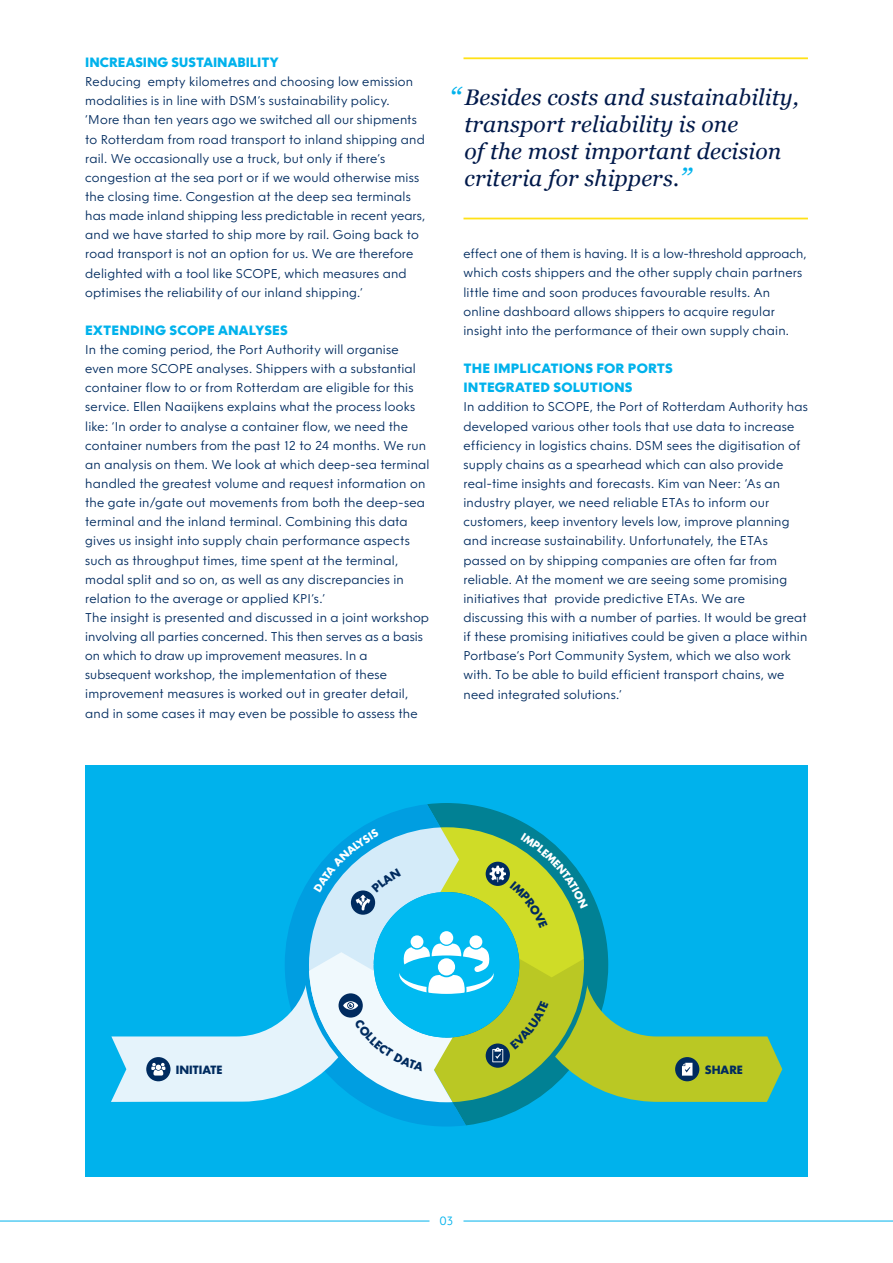
<style>
.page{position:relative;width:893px;height:1263px;background:#fff}
.page>*{position:absolute;margin:0;border:0;box-sizing:border-box;transform-origin:0 0}
.t1{font:italic 22.5px/27px "Georgia";letter-spacing:.005em;color:#00194a}
.t2{font:800 13.5px/19.2px "NLRTM";letter-spacing:.01em;color:#00b2ec}
.t3{font:300 12.75px/19.2px "NLRTM";letter-spacing:.015em;color:#002b5f}
.t4{font:300 12px "NLRTM";color:#00b2ec}
.t5{font:700 11.1px "Futura Std";color:#002b5f}
.s1{font-size:30px;color:#00b2ec}
</style>
<div class="page">
<div style="left:85px;top:765px;width:723px;height:412px;background:#00b2ec"></div>
<svg style="left:430px;top:803px;width:101px;height:322px;fill:#018194"></svg>
<svg style="left:363px;top:804px;width:103px;height:322px;fill:#009ee1"></svg>
<hr style="left:463px;top:57px;width:345px;height:2px;background:#ffe117">
<hr style="left:463px;top:218px;width:345px;height:1px;background:#ffe117">
<hr style="left:463px;top:1221px;width:430px;height:1px;background:#00b2ec">
<hr style="left:0;top:1221px;width:429px;height:1px;background:#00b2ec">
<svg style="left:111px;top:827px;width:671px;height:280px"></svg>
<p class="t2" style="left:85px;top:53px;width:195px">INCREASING SUSTAINABILITY</p>
<p class="t3" style="left:85px;top:72px;width:342px">Reducing empty kilometres and choosing low emission modalities is in line with DSM’s sustainability policy. ‘More than ten years ago we switched all our shipments to Rotterdam from road transport to inland shipping and rail. We occasionally use a truck, but only if there’s congestion at the sea port or if we would otherwise miss the closing time. Congestion at the deep sea terminals has made inland shipping less predictable in recent years, and we have started to ship more by rail. Going back to road transport is not an option for us. We are therefore delighted with a tool like SCOPE, which measures and optimises the reliability of our inland shipping.’</p>
<p class="t2" style="left:85px;top:321px;width:204px">EXTENDING SCOPE ANALYSES</p>
<p class="t3" style="left:85px;top:340px;width:346px">In the coming period, the Port Authority will organise even more SCOPE analyses. Shippers with a substantial container flow to or from Rotterdam are eligible for this service. Ellen Naaijkens explains what the process looks like: ‘In order to analyse a container flow, we need the container numbers from the past 12 to 24 months. We run an analysis on them. We look at which deep-sea terminal handled the greatest volume and request information on the gate in/gate out movements from both the deep-sea terminal and the inland terminal. Combining this data gives us insight into supply chain performance aspects such as throughput times, time spent at the terminal, modal split and so on, as well as any discrepancies in relation to the average or applied KPI’s.’<br>The insight is presented and discussed in a joint workshop involving all parties concerned. This then serves as a basis on which to draw up improvement measures. In a subsequent workshop, the implementation of these improvement measures is worked out in greater detail, and in some cases it may even be possible to assess the</p>
<h1 class="t1" style="left:464px;top:82px;width:336px;text-indent:-15px"><span class="s1">“</span>Besides costs and sustainability, transport reliability is one<br>of the most important decision criteria for shippers.<span class="s1">”</span></h1>
<p class="t3" style="left:463px;top:244px;width:344px">effect one of them is having. It is a low-threshold approach, which costs shippers and the other supply chain partners little time and soon produces favourable results. An online dashboard allows shippers to acquire regular insight into the performance of their own supply chain.</p>
<p class="t2" style="left:463px;top:359px;width:211px">THE IMPLICATIONS FOR PORTS<br>INTEGRATED SOLUTIONS</p>
<p class="t3" style="left:463px;top:397px;width:346px">In addition to SCOPE, the Port of Rotterdam Authority has developed various other tools that use data to increase efficiency in logistics chains. DSM sees the digitisation of supply chains as a spearhead which can also provide real-time insights and forecasts. Kim van Neer: ‘As an industry player, we need reliable ETAs to inform our customers, keep inventory levels low, improve planning and increase sustainability. Unfortunately, the ETAs passed on by shipping companies are often far from reliable. At the moment we are seeing some promising initiatives that provide predictive ETAs. We are discussing this with a number of parties. It would be great if these promising initiatives could be given a place within Portbase’s Port Community System, which we also work with. To be able to build efficient transport chains, we need integrated solutions.’</p>
<p class="t5" style="left:176px;top:1062px;width:48px">INITIATE</p>
<p class="t4" style="left:440px;top:1214px;width:15px">03</p>
<p class="t5" style="left:705px;top:1062px;width:40px">SHARE</p>
</div>
